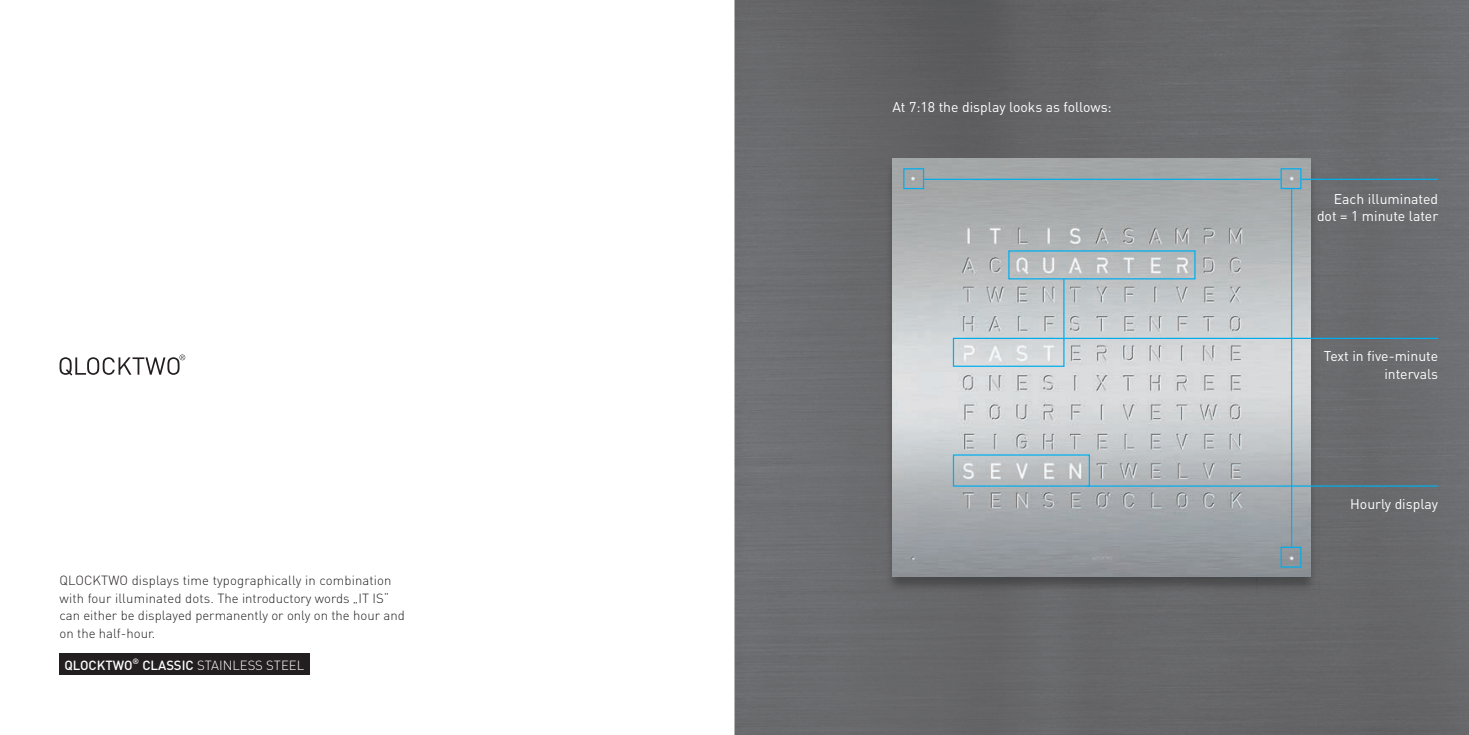
<style>
.page{position:relative;width:1469px;height:735px;background:#fff}
.page>*{position:absolute;margin:0;border:0;box-sizing:border-box;transform-origin:0 0}
.t1{font:14px/17.5px "FFDIN";color:#fff;text-align:right}
.t2{font:300 13.12px/17.5px "FFDIN";color:#231f20}
.t3{font:300 13.12px "FFDIN";color:#fff}
.t4{font:500 13.12px "FFDIN";color:#fff}
.t5{font:500 7.7px "FFDIN";color:#fff}
.s1{font-weight:500}
</style>
<div class="page">
<img style="left:734px;top:0;width:734px;height:734px">
<img style="left:884px;top:158px;width:434px;height:435px">
<img style="left:893px;top:158px;width:417px;height:417px">
<hr style="left:924px;top:179px;width:356px;height:1px;background:#00aeef">
<div style="left:903px;top:168px;width:21px;height:21px;border:1px solid #00aeef"></div>
<div style="left:1280px;top:168px;width:21px;height:21px;border:1px solid #00aeef"></div>
<div style="left:1280px;top:546px;width:21px;height:21px;border:1px solid #00aeef"></div>
<hr style="left:1301px;top:179px;width:137px;height:1px;background:#00aeef">
<hr style="left:1290px;top:189px;width:2px;height:358px;background:#00aeef">
<hr style="left:1087px;top:485px;width:351px;height:1px;background:#00aeef">
<hr style="left:1064px;top:337px;width:374px;height:2px;background:#00aeef">
<hr style="left:1063px;top:278px;width:1px;height:62px;background:#00aeef">
<div style="left:1008px;top:250px;width:187px;height:29px;border:1px solid #00aeef"></div>
<div style="left:952px;top:337px;width:112px;height:29px;border:1px solid #00aeef"></div>
<div style="left:60px;top:653px;width:250px;height:22px;background:#231f20"></div>
<svg style="left:60px;top:354px;width:125px;height:21px"></svg>
<p class="t2" style="left:60px;top:571px;width:347px">QLOCKTWO displays time typographically in combination with four illuminated dots. The introductory words „IT IS“ can either be displayed permanently or only on the hour and on the half-hour.</p>
<p class="t4" style="left:64px;top:656px;width:70px">QLOCKTWO</p>
<p class="t5" style="left:133px;top:655px;width:8px">®</p>
<p class="t3" style="left:142px;top:656px;width:163px"><span class="s1">CLASSIC</span> STAINLESS STEEL</p>
<p class="t1" style="left:892px;top:98px;width:221px">At 7:18 the display looks as follows:</p>
<p class="t1" style="left:1316px;top:190px;width:123px">Each illuminated dot = 1 minute later</p>
<p class="t1" style="left:1323px;top:347px;width:116px">Text in five-minute intervals</p>
<p class="t1" style="left:1350px;top:494px;width:90px">Hourly display</p>
</div>
